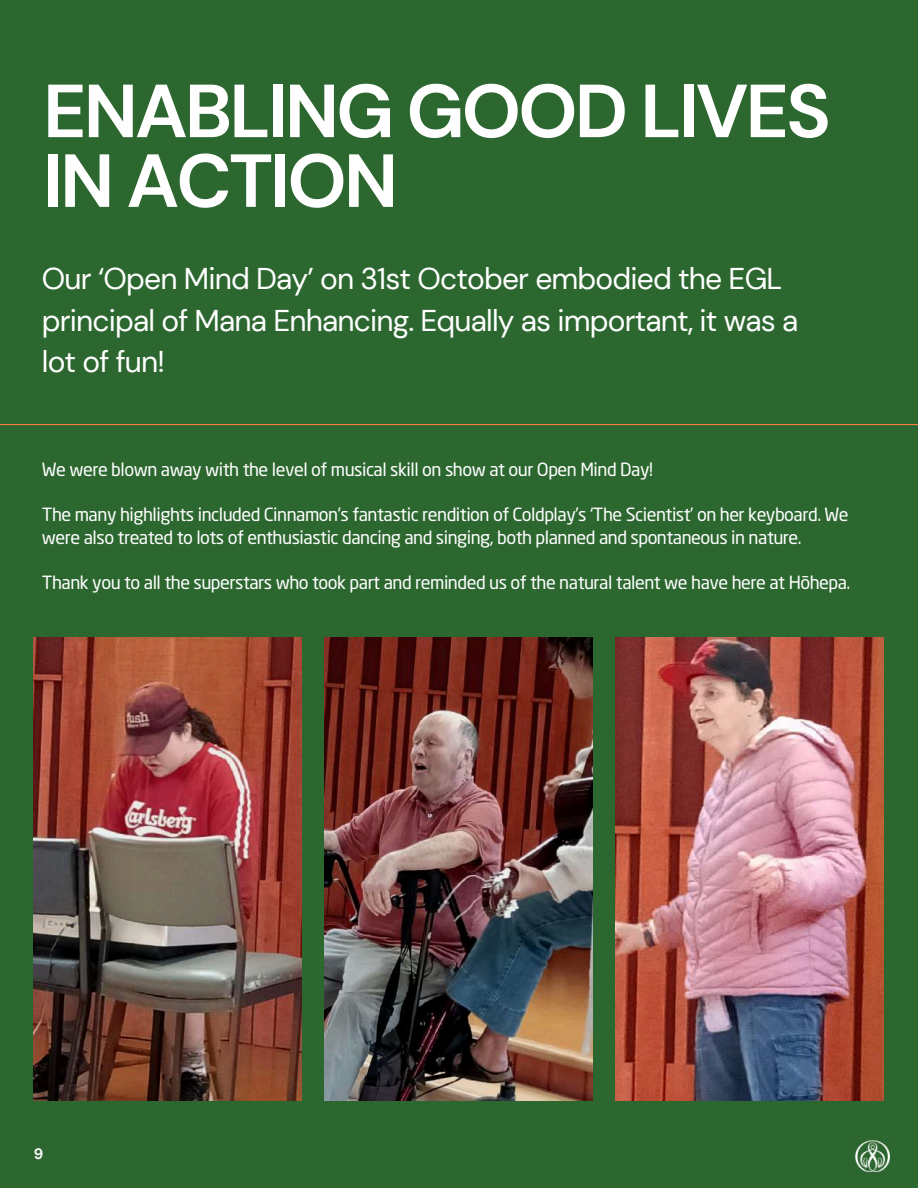
<style>
.page{position:relative;width:918px;height:1188px;background:#2d6730}
.page>*{position:absolute;margin:0;border:0;box-sizing:border-box;transform-origin:0 0}
.t1{font:700 75px/69.8px "DM Sans";letter-spacing:-.035em;color:#fff}
.t2{font:30px/41.7px "DM Sans";letter-spacing:-.03em;color:#fff}
.t3{font:18px/22.5px "Neo Sans W1 G";letter-spacing:-.03em;color:#fff}
.t4{font:700 15px "DM Sans";color:#fff}
</style>
<div class="page">
<hr style="left:0;top:424px;width:918px;height:1px;background:#f67b3e">
<img style="left:616px;top:638px;width:268px;height:462px">
<img style="left:325px;top:638px;width:268px;height:462px">
<img style="left:34px;top:638px;width:267px;height:462px">
<img style="left:855px;top:1140px;width:35px;height:33px">
<h1 class="t1" style="left:43px;top:77px;width:789px">ENABLING GOOD LIVES<br>IN ACTION</h1>
<h2 class="t2" style="left:42px;top:258px;width:758px">Our ‘Open Mind Day’ on 31st October embodied the EGL principal of Mana Enhancing. Equally as important, it was a lot of fun!</h2>
<p class="t3" style="left:42px;top:460px;width:613px">We were blown away with the level of musical skill on show at our Open Mind Day!</p>
<p class="t3" style="left:42px;top:505px;width:808px">The many highlights included Cinnamon’s fantastic rendition of Coldplay’s ‘The Scientist’ on her keyboard. We were also treated to lots of enthusiastic dancing and singing, both planned and spontaneous in nature.</p>
<p class="t3" style="left:42px;top:573px;width:810px">Thank you to all the superstars who took part and reminded us of the natural talent we have here at Hōhepa.</p>
<p class="t4" style="left:34px;top:1145px;width:11px">9</p>
</div>
